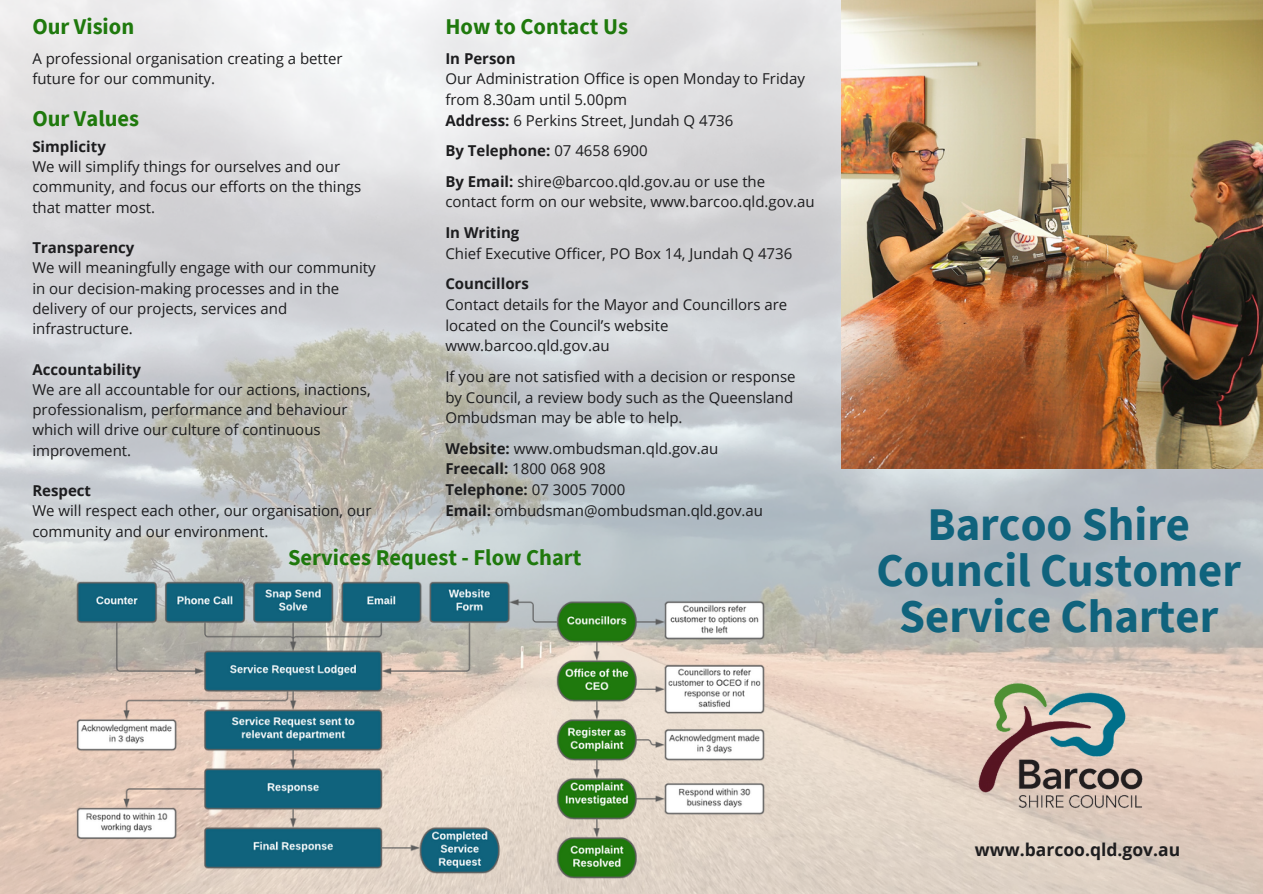
<style>
.page{position:relative;width:1263px;height:894px;background:#fff}
.page>*{position:absolute;margin:0;border:0;box-sizing:border-box;transform-origin:0 0}
.t1{font:700 46.65px/46px "Source Sans Pro";color:#10637d;text-align:center}
.t2{font:700 22.5px "Source Sans Pro";color:#1f790d}
.t3{font:700 17.55px "Open Sans";color:#1d1d1f}
.t4{font:15px/20.2px "Open Sans";color:#1d1d1f}
.t5{font:700 15px "Open Sans";color:#1d1d1f}
.s1{font-weight:700}
</style>
<div class="page">
<img style="left:0;top:0;width:1263px;height:893px">
<img style="left:841px;top:0;width:422px;height:468px">
<img style="left:978px;top:662px;width:165px;height:166px">
<img style="left:58px;top:571px;width:725px;height:313px">
<h2 class="t2" style="left:32px;top:12px;width:103px">Our Vision</h2>
<p class="t4" style="left:32px;top:48px;width:312px">A professional organisation creating a better future for our community.</p>
<h2 class="t2" style="left:32px;top:104px;width:108px">Our Values</h2>
<p class="t5" style="left:32px;top:136px;width:75px">Simplicity</p>
<p class="t4" style="left:32px;top:156px;width:330px">We will simplify things for ourselves and our community, and focus our efforts on the things that matter most.</p>
<p class="t5" style="left:32px;top:237px;width:104px">Transparency</p>
<p class="t4" style="left:32px;top:257px;width:345px">We will meaningfully engage with our community in our decision-making processes and in the delivery of our projects, services and infrastructure.</p>
<p class="t5" style="left:32px;top:358px;width:110px">Accountability</p>
<p class="t4" style="left:32px;top:379px;width:340px">We are all accountable for our actions, inactions, professionalism, performance and behaviour which will drive our culture of continuous improvement.</p>
<p class="t5" style="left:32px;top:480px;width:60px">Respect</p>
<p class="t4" style="left:32px;top:500px;width:341px">We will respect each other, our organisation, our community and our environment.</p>
<h2 class="t2" style="left:288px;top:542px;width:295px">Services Request - Flow Chart</h2>
<h2 class="t2" style="left:445px;top:12px;width:184px">How to Contact Us</h2>
<p class="t5" style="left:445px;top:48px;width:72px">In Person</p>
<p class="t4" style="left:445px;top:68px;width:361px">Our Administration Office is open Monday to Friday from 8.30am until 5.00pm<br><span class="s1">Address:</span> 6 Perkins Street, Jundah Q 4736</p>
<p class="t4" style="left:445px;top:135px;width:321px;line-height:30.6px"><span class="s1">By Telephone:</span> 07 4658 6900<br><span class="s1">By Email:</span> shire@barcoo.qld.gov.au or use the</p>
<p class="t4" style="left:445px;top:191px;width:371px">contact form on our website, www.barcoo.qld.gov.au</p>
<p class="t5" style="left:445px;top:222px;width:75px">In Writing</p>
<p class="t4" style="left:445px;top:243px;width:348px">Chief Executive Officer, PO Box 14, Jundah Q 4736</p>
<p class="t5" style="left:445px;top:273px;width:85px">Councillors</p>
<p class="t4" style="left:445px;top:294px;width:343px">Contact details for the Mayor and Councillors are located on the Council’s website www.barcoo.qld.gov.au</p>
<p class="t4" style="left:445px;top:366px;width:352px">If you are not satisfied with a decision or response by Council, a review body such as the Queensland<br>Ombudsman may be able to help.</p>
<p class="t4" style="left:445px;top:437px;width:319px"><span class="s1">Website:</span> www.ombudsman.qld.gov.au<br><span class="s1">Freecall:</span> 1800 068 908<br><span class="s1">Telephone:</span> 07 3005 7000<br><span class="s1">Email:</span> ombudsman@ombudsman.qld.gov.au</p>
<h1 class="t1" style="left:876px;top:500px;width:366px">Barcoo Shire<br>Council Customer<br>Service Charter</h1>
<p class="t3" style="left:975px;top:837px;width:207px">www.barcoo.qld.gov.au</p>
</div>
